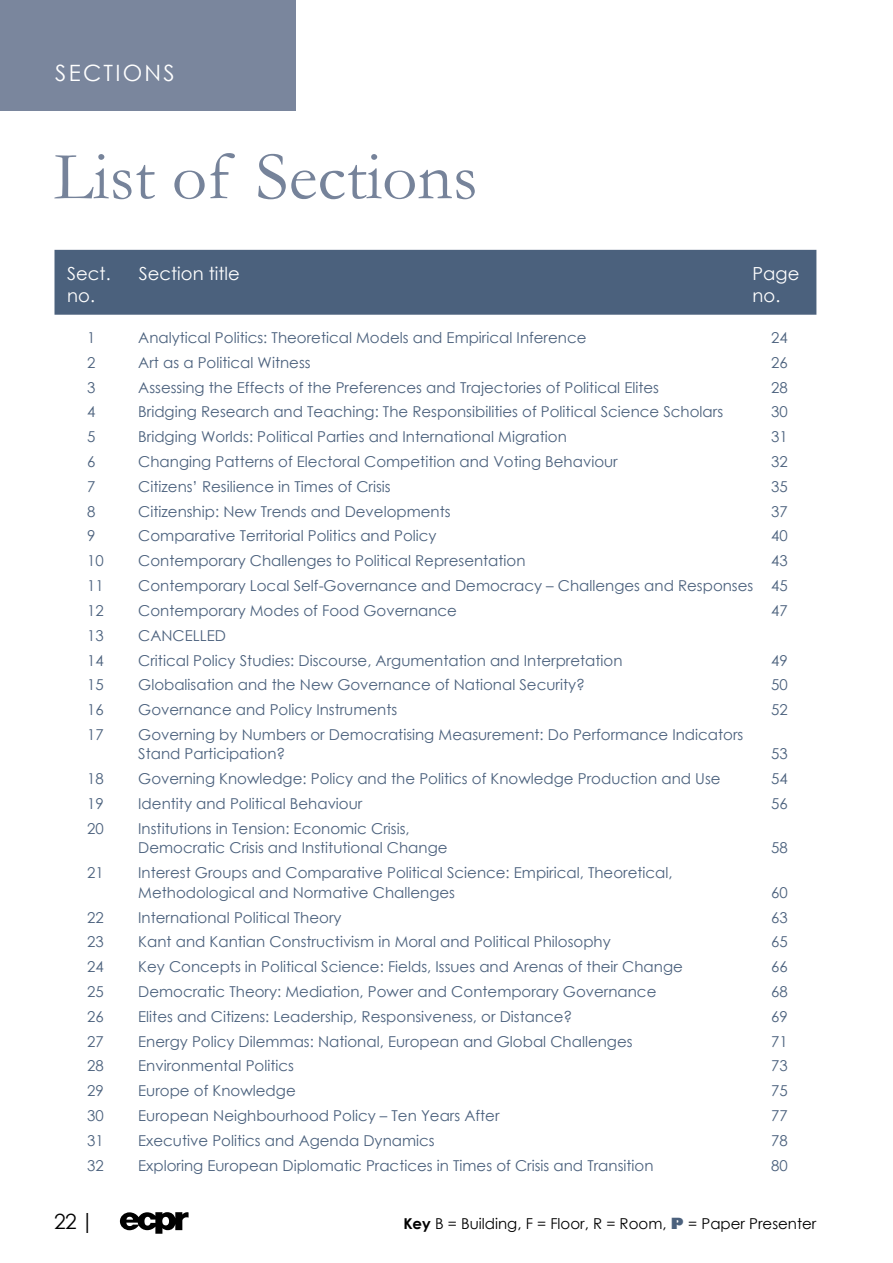
<style>
.page{position:relative;width:893px;height:1263px;background:#fff}
.page>*{position:absolute;margin:0;border:0;box-sizing:border-box;transform-origin:0 0}
.t1{font:69px "Garamond";color:#76839a}
.t2{font:22.5px "Century Gothic";letter-spacing:.1em;color:#fff}
.t3{font:21px "Century Gothic";color:#000}
.t4{font:18px/21.6px "Century Gothic";color:#fff}
.t5{font:15px/19.5px "Century Gothic";color:#4b617d}
.t6{font:15px "Century Gothic";color:#000}
.s1{font-size:16.5px}
.s2{font-weight:700}
.s3{font-family:"Gill Sans";font-weight:800;color:#4b617d}
</style>
<div class="page">
<svg style="left:120px;top:1212px;width:69px;height:22px"></svg>
<div style="left:0;top:0;width:296px;height:111px;background:#7a869d"></div>
<div style="left:54px;top:250px;width:762px;height:65px;background:#4b617d"></div>
<h2 class="t2" style="left:55px;top:57px;width:121px">SECTIONS</h2>
<h1 class="t1" style="left:54px;top:130px;width:425px">List of Sections</h1>
<p class="t4" style="left:67px;top:263px;width:45px">Sect. no.</p>
<p class="t4" style="left:139px;top:263px;width:102px">Section title</p>
<p class="t4" style="left:753px;top:263px;width:48px">Page no.</p>
<p class="t5" style="left:87px;top:328px;width:10px">1</p>
<p class="t5" style="left:138px;top:328px;width:450px">Analytical Politics: Theoretical Models and Empirical Inference</p>
<p class="t5" style="left:771px;top:328px;width:18px">24</p>
<p class="t5" style="left:87px;top:352px;width:10px">2</p>
<p class="t5" style="left:138px;top:352px;width:174px">Art as a Political Witness</p>
<p class="t5" style="left:771px;top:352px;width:18px">26</p>
<p class="t5" style="left:87px;top:377px;width:10px">3</p>
<p class="t5" style="left:138px;top:377px;width:522px">Assessing the Effects of the Preferences and Trajectories of Political Elites</p>
<p class="t5" style="left:771px;top:377px;width:18px">28</p>
<p class="t5" style="left:87px;top:402px;width:10px">4</p>
<p class="t5" style="left:138px;top:402px;width:586px">Bridging Research and Teaching: The Responsibilities of Political Science Scholars</p>
<p class="t5" style="left:771px;top:402px;width:18px">30</p>
<p class="t5" style="left:87px;top:427px;width:10px">5</p>
<p class="t5" style="left:138px;top:427px;width:430px">Bridging Worlds: Political Parties and International Migration</p>
<p class="t5" style="left:771px;top:427px;width:18px">31</p>
<p class="t5" style="left:87px;top:452px;width:10px">6</p>
<p class="t5" style="left:138px;top:452px;width:481px">Changing Patterns of Electoral Competition and Voting Behaviour</p>
<p class="t5" style="left:771px;top:452px;width:18px">32</p>
<p class="t5" style="left:87px;top:476px;width:10px">7</p>
<p class="t5" style="left:138px;top:476px;width:254px">Citizens’ Resilience in Times of Crisis</p>
<p class="t5" style="left:771px;top:476px;width:18px">35</p>
<p class="t5" style="left:87px;top:501px;width:10px">8</p>
<p class="t5" style="left:138px;top:501px;width:314px">Citizenship: New Trends and Developments</p>
<p class="t5" style="left:771px;top:501px;width:18px">37</p>
<p class="t5" style="left:87px;top:526px;width:10px">9</p>
<p class="t5" style="left:138px;top:526px;width:300px">Comparative Territorial Politics and Policy</p>
<p class="t5" style="left:771px;top:526px;width:18px">40</p>
<p class="t5" style="left:87px;top:551px;width:18px">10</p>
<p class="t5" style="left:138px;top:551px;width:389px">Contemporary Challenges to Political Representation</p>
<p class="t5" style="left:771px;top:551px;width:18px">43</p>
<p class="t5" style="left:87px;top:576px;width:18px">11</p>
<p class="t5" style="left:138px;top:576px;width:651px">Contemporary Local Self-Governance and Democracy – Challenges and Responses 45</p>
<p class="t5" style="left:87px;top:600px;width:18px">12</p>
<p class="t5" style="left:138px;top:600px;width:320px">Contemporary Modes of Food Governance</p>
<p class="t5" style="left:771px;top:600px;width:18px">47</p>
<p class="t5" style="left:87px;top:625px;width:18px">13</p>
<p class="t5" style="left:138px;top:625px;width:89px">CANCELLED</p>
<p class="t5" style="left:87px;top:650px;width:18px">14</p>
<p class="t5" style="left:138px;top:650px;width:486px">Critical Policy Studies: Discourse, Argumentation and Interpretation</p>
<p class="t5" style="left:771px;top:650px;width:18px">49</p>
<p class="t5" style="left:87px;top:675px;width:18px">15</p>
<p class="t5" style="left:138px;top:675px;width:448px">Globalisation and the New Governance of National Security?</p>
<p class="t5" style="left:771px;top:675px;width:18px">50</p>
<p class="t5" style="left:87px;top:700px;width:18px">16</p>
<p class="t5" style="left:138px;top:700px;width:261px">Governance and Policy Instruments</p>
<p class="t5" style="left:771px;top:700px;width:18px">52</p>
<p class="t5" style="left:87px;top:724px;width:18px">17</p>
<p class="t5" style="left:138px;top:724px;width:607px">Governing by Numbers or Democratising Measurement: Do Performance Indicators<br>Stand Participation?</p>
<p class="t5" style="left:771px;top:744px;width:18px">53</p>
<p class="t5" style="left:87px;top:769px;width:18px">18</p>
<p class="t5" style="left:138px;top:769px;width:584px">Governing Knowledge: Policy and the Politics of Knowledge Production and Use</p>
<p class="t5" style="left:771px;top:769px;width:18px">54</p>
<p class="t5" style="left:87px;top:794px;width:18px">19</p>
<p class="t5" style="left:138px;top:794px;width:226px">Identity and Political Behaviour</p>
<p class="t5" style="left:771px;top:794px;width:18px">56</p>
<p class="t5" style="left:87px;top:818px;width:18px">20</p>
<p class="t5" style="left:138px;top:818px;width:311px">Institutions in Tension: Economic Crisis,<br>Democratic Crisis and Institutional Change</p>
<p class="t5" style="left:771px;top:838px;width:18px">58</p>
<p class="t5" style="left:87px;top:863px;width:18px">21</p>
<p class="t5" style="left:138px;top:863px;width:536px">Interest Groups and Comparative Political Science: Empirical, Theoretical,<br>Methodological and Normative Challenges</p>
<p class="t5" style="left:771px;top:882px;width:18px">60</p>
<p class="t5" style="left:87px;top:907px;width:18px">22</p>
<p class="t5" style="left:138px;top:907px;width:205px">International Political Theory</p>
<p class="t5" style="left:771px;top:907px;width:18px">63</p>
<p class="t5" style="left:87px;top:932px;width:18px">23</p>
<p class="t5" style="left:138px;top:932px;width:474px">Kant and Kantian Constructivism in Moral and Political Philosophy</p>
<p class="t5" style="left:771px;top:932px;width:18px">65</p>
<p class="t5" style="left:87px;top:957px;width:18px">24</p>
<p class="t5" style="left:138px;top:957px;width:546px">Key Concepts in Political Science: Fields, Issues and Arenas of their Change</p>
<p class="t5" style="left:771px;top:957px;width:18px">66</p>
<p class="t5" style="left:87px;top:981px;width:18px">25</p>
<p class="t5" style="left:138px;top:981px;width:520px">Democratic Theory: Mediation, Power and Contemporary Governance</p>
<p class="t5" style="left:771px;top:981px;width:18px">68</p>
<p class="t5" style="left:87px;top:1006px;width:18px">26</p>
<p class="t5" style="left:138px;top:1006px;width:436px">Elites and Citizens: Leadership, Responsiveness, or Distance?</p>
<p class="t5" style="left:771px;top:1006px;width:18px">69</p>
<p class="t5" style="left:87px;top:1031px;width:18px">27</p>
<p class="t5" style="left:138px;top:1031px;width:496px">Energy Policy Dilemmas: National, European and Global Challenges</p>
<p class="t5" style="left:771px;top:1031px;width:18px">71</p>
<p class="t5" style="left:87px;top:1056px;width:18px">28</p>
<p class="t5" style="left:138px;top:1056px;width:157px">Environmental Politics</p>
<p class="t5" style="left:771px;top:1056px;width:18px">73</p>
<p class="t5" style="left:87px;top:1081px;width:18px">29</p>
<p class="t5" style="left:138px;top:1081px;width:159px">Europe of Knowledge</p>
<p class="t5" style="left:771px;top:1081px;width:18px">75</p>
<p class="t5" style="left:87px;top:1105px;width:18px">30</p>
<p class="t5" style="left:138px;top:1105px;width:363px">European Neighbourhood Policy – Ten Years After</p>
<p class="t5" style="left:771px;top:1105px;width:18px">77</p>
<p class="t5" style="left:87px;top:1130px;width:18px">31</p>
<p class="t5" style="left:138px;top:1130px;width:298px">Executive Politics and Agenda Dynamics</p>
<p class="t5" style="left:771px;top:1130px;width:18px">78</p>
<p class="t5" style="left:87px;top:1155px;width:18px">32</p>
<p class="t5" style="left:138px;top:1155px;width:517px">Exploring European Diplomatic Practices in Times of Crisis and Transition</p>
<p class="t5" style="left:771px;top:1155px;width:18px">80</p>
<h3 class="t3" style="left:54px;top:1207px;width:41px">22 <span class="s1">│</span></h3>
<p class="t6" style="left:403px;top:1213px;width:415px"><span class="s2">Key</span> B = Building, F = Floor, R = Room, <span class="s3">P</span> = Paper Presenter</p>
</div>
